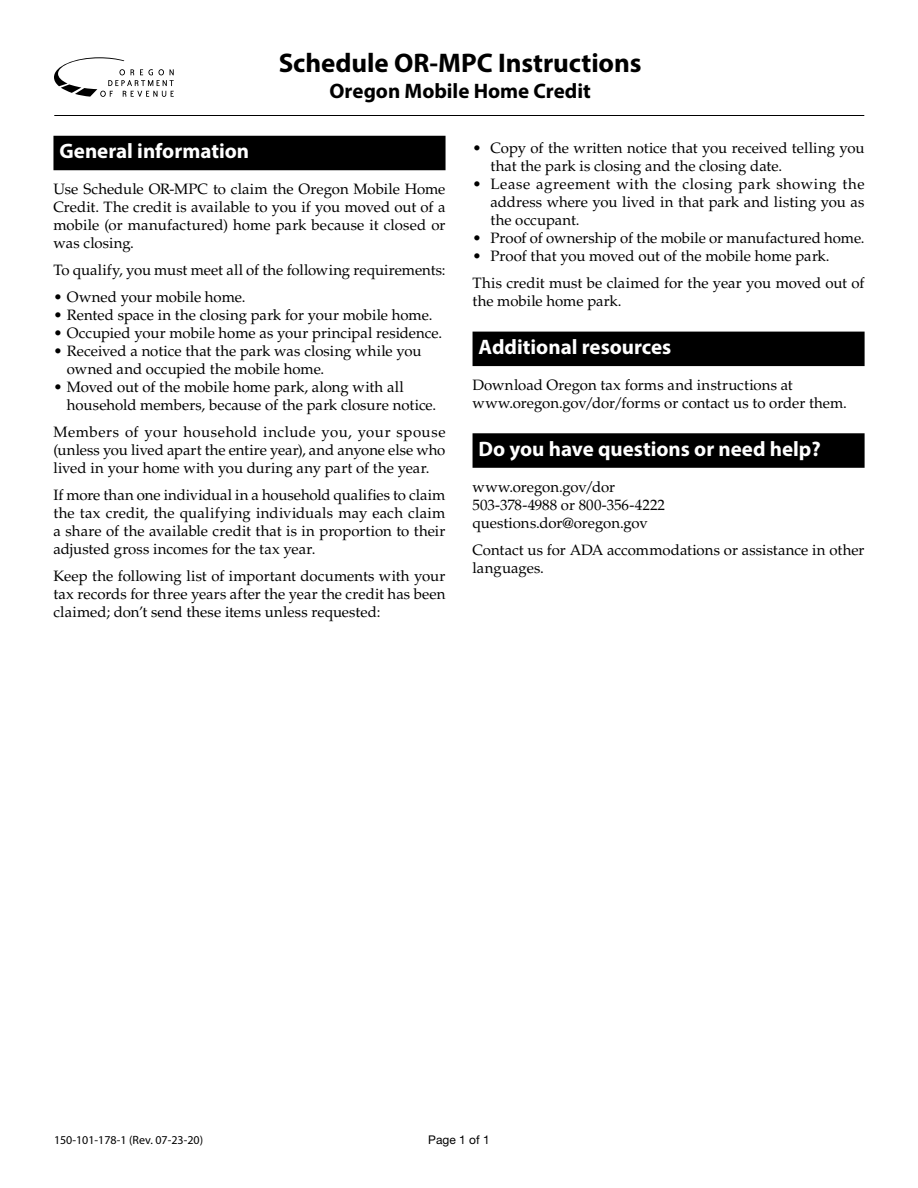
<style>
.page{position:relative;width:918px;height:1188px;background:#fff}
.page>*{position:absolute;margin:0;border:0;box-sizing:border-box;transform-origin:0 0}
.t1{font:700 27px "Myriad Pro";letter-spacing:-.005em;color:#000}
.t2{font:700 21px "Myriad Pro";color:#fff}
.t3{font:700 21px "Myriad Pro";color:#000}
.t4{font:15px/18px "Palatino LT Std";letter-spacing:-.005em;color:#000}
.t5{font:12px "Myriad Pro";color:#000}
.t6{font:12px "Helvetica Neue LT Std";color:#000}
</style>
<div class="page">
<div style="left:53px;top:136px;width:393px;height:34px;background:#000"></div>
<div style="left:473px;top:332px;width:392px;height:34px;background:#000"></div>
<div style="left:473px;top:433px;width:392px;height:35px;background:#000"></div>
<svg style="left:54px;top:57px;width:120px;height:40px"></svg>
<hr style="left:54px;top:115px;width:810px;height:1px;background:#000">
<h1 class="t1" style="left:279px;top:46px;width:364px">Schedule OR-MPC Instructions</h1>
<h2 class="t3" style="left:329px;top:77px;width:263px">Oregon Mobile Home Credit</h2>
<h2 class="t2" style="left:59px;top:137px;width:191px">General information</h2>
<p class="t4" style="left:53px;top:180px;width:394px;text-align:justify">Use Schedule OR-MPC to claim the Oregon Mobile Home Credit. The credit is available to you if you moved out of a mobile (or manufactured) home park because it closed or was closing.</p>
<p class="t4" style="left:53px;top:261px;width:393px">To qualify, you must meet all of the following requirements:</p>
<p class="t4" style="left:53px;top:288px;width:194px">• Owned your mobile home.</p>
<p class="t4" style="left:53px;top:306px;width:380px">• Rented space in the closing park for your mobile home.</p>
<p class="t4" style="left:53px;top:324px;width:390px">• Occupied your mobile home as your principal residence.</p>
<p class="t4" style="left:67px;top:342px;width:356px;text-indent:-14px">• Received a notice that the park was closing while you owned and occupied the mobile home.</p>
<p class="t4" style="left:67px;top:378px;width:371px;text-indent:-14px">• Moved out of the mobile home park, along with all household members, because of the park closure notice.</p>
<p class="t4" style="left:53px;top:423px;width:394px;text-align:justify">Members of your household include you, your spouse (unless you lived apart the entire year), and anyone else who lived in your home with you during any part of the year.</p>
<p class="t4" style="left:53px;top:486px;width:394px;text-align:justify">If more than one individual in a household qualifies to claim the tax credit, the qualifying individuals may each claim a share of the available credit that is in proportion to their adjusted gross incomes for the tax year.</p>
<p class="t4" style="left:53px;top:567px;width:394px;text-align:justify">Keep the following list of important documents with your tax records for three years after the year the credit has been claimed; don’t send these items unless requested:</p>
<p class="t4" style="left:491px;top:140px;width:376px;text-indent:-18px">• Copy of the written notice that you received telling you that the park is closing and the closing date.</p>
<p class="t4" style="left:491px;top:176px;width:376px;text-align:justify;text-indent:-18px">• Lease agreement with the closing park showing the address where you lived in that park and listing you as the occupant.</p>
<p class="t4" style="left:473px;top:230px;width:394px">• Proof of ownership of the mobile or manufactured home.</p>
<p class="t4" style="left:473px;top:243px;width:394px;line-height:27px">• Proof that you moved out of the mobile home park.<br>This credit must be claimed for the year you moved out of</p>
<p class="t4" style="left:473px;top:293px;width:150px">the mobile home park.</p>
<h2 class="t2" style="left:479px;top:333px;width:194px">Additional resources</h2>
<p class="t4" style="left:473px;top:376px;width:376px">Download Oregon tax forms and instructions at www.oregon.gov/dor/forms or contact us to order them.</p>
<h2 class="t2" style="left:479px;top:435px;width:344px">Do you have questions or need help?</h2>
<p class="t4" style="left:473px;top:478px;width:194px">www.oregon.gov/dor<br>503-378-4988 or 800-356-4222 questions.dor@oregon.gov</p>
<p class="t4" style="left:473px;top:541px;width:394px">Contact us for ADA accommodations or assistance in other languages.</p>
<p class="t5" style="left:54px;top:1132px;width:151px">150-101-178-1 (Rev. 07-23-20)</p>
<p class="t6" style="left:428px;top:1132px;width:63px">Page 1 of 1</p>
</div>
